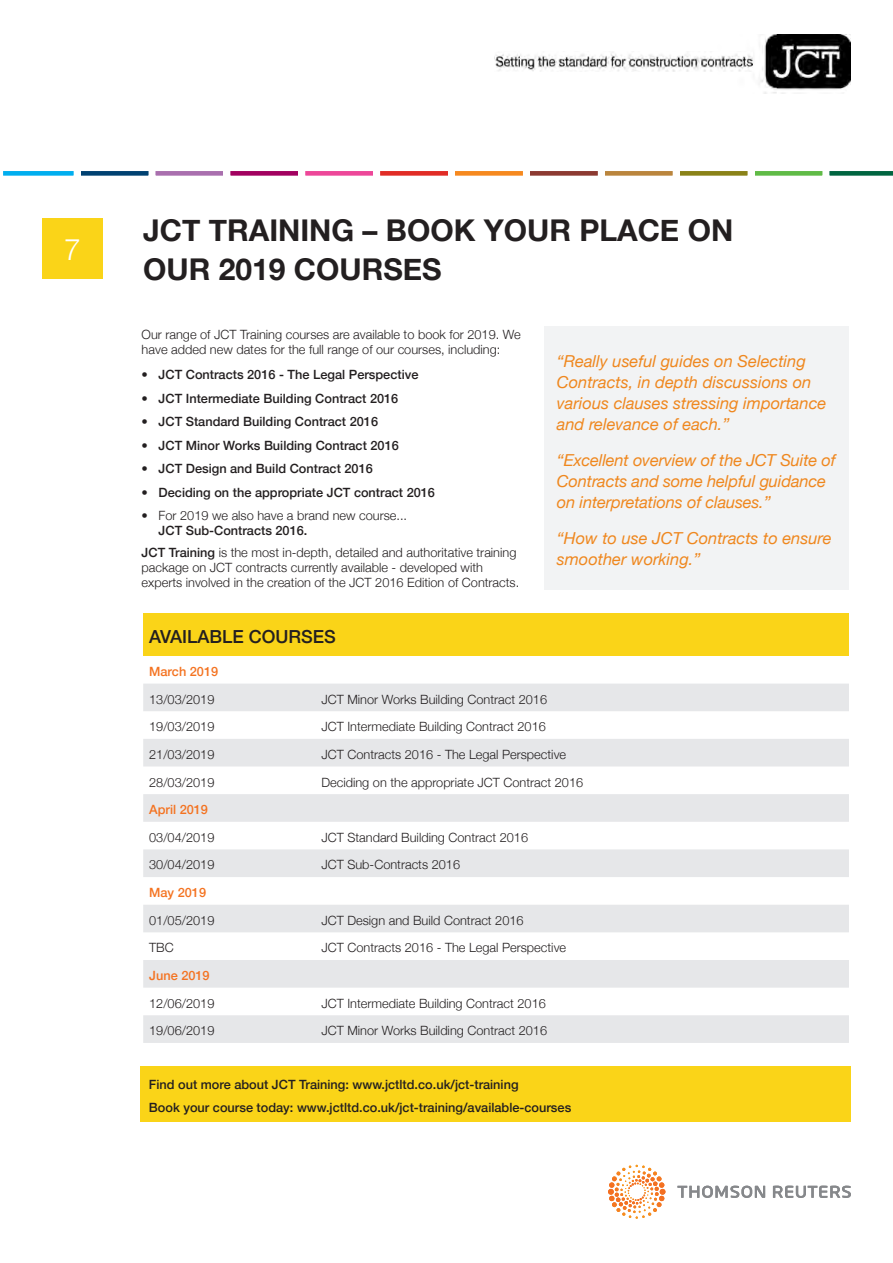
<style>
.page{position:relative;width:893px;height:1263px;background:#fff}
.page>*{position:absolute;margin:0;border:0;box-sizing:border-box;transform-origin:0 0}
.MAINHEADING{font:700 30px/39px "Helvetica Neue";color:#231f20}
.t1{font:300 30px "Helvetica Neue";color:#fff}
.t2{font:500 18px "Helvetica Neue";color:#231f20}
.t3{font:italic 16.5px/21px "Helvetica Neue";color:#ef871e}
.t4{font:300 12.75px/15px "Helvetica Neue";color:#231f20}
.t5{font:500 12.75px "Helvetica Neue";color:#231f20}
.t6{font:500 12.75px "Helvetica Neue";color:#f47321}
.s1{font-weight:500}
</style>
<div class="page">
<img style="left:760px;top:34px;width:90px;height:60px">
<img style="left:494px;top:52px;width:259px;height:20px">
<div style="left:43px;top:218px;width:60px;height:61px;background:#fad418"></div>
<div style="left:81px;top:171px;width:68px;height:5px;background:#004171"></div>
<div style="left:79px;top:170px;width:71px;height:7px;border:1px solid #fff"></div>
<div style="left:455px;top:171px;width:68px;height:5px;background:#f6891f"></div>
<div style="left:453px;top:170px;width:71px;height:7px;border:1px solid #fff"></div>
<div style="left:380px;top:171px;width:68px;height:5px;background:#e12c26"></div>
<div style="left:379px;top:170px;width:71px;height:7px;border:1px solid #fff"></div>
<div style="left:230px;top:171px;width:68px;height:5px;background:#a20160"></div>
<div style="left:229px;top:170px;width:71px;height:7px;border:1px solid #fff"></div>
<div style="left:155px;top:171px;width:68px;height:5px;background:#a96fae"></div>
<div style="left:154px;top:170px;width:71px;height:7px;border:1px solid #fff"></div>
<div style="left:530px;top:171px;width:68px;height:5px;background:#8c3a31"></div>
<div style="left:528px;top:170px;width:71px;height:7px;border:1px solid #fff"></div>
<div style="left:605px;top:171px;width:68px;height:5px;background:#ba853d"></div>
<div style="left:603px;top:170px;width:71px;height:7px;border:1px solid #fff"></div>
<div style="left:305px;top:171px;width:68px;height:5px;background:#ed4799"></div>
<div style="left:304px;top:170px;width:71px;height:7px;border:1px solid #fff"></div>
<div style="left:754px;top:171px;width:68px;height:5px;background:#60bb46"></div>
<div style="left:753px;top:170px;width:71px;height:7px;border:1px solid #fff"></div>
<div style="left:680px;top:171px;width:68px;height:5px;background:#8a8218"></div>
<div style="left:678px;top:170px;width:71px;height:7px;border:1px solid #fff"></div>
<svg style="left:829px;top:171px;width:64px;height:5px"></svg>
<div style="left:3px;top:171px;width:71px;height:5px;background:#00aeef"></div>
<div style="left:2px;top:170px;width:73px;height:7px;border:1px solid #fff"></div>
<svg style="left:677px;top:1185px;width:174px;height:13px"></svg>
<svg style="left:608px;top:1165px;width:57px;height:51px"></svg>
<div style="left:544px;top:326px;width:304px;height:264px;background:#f2f3f4"></div>
<div style="left:143px;top:613px;width:706px;height:43px;background:#fad418"></div>
<svg style="left:143px;top:684px;width:706px;height:359px;fill:#e6e7e9"></svg>
<div style="left:140px;top:1067px;width:710px;height:55px;background:#fad418"></div>
<p class="t1" style="left:64px;top:225px;width:18px">7</p>
<p class="MAINHEADING" style="left:143px;top:212px;width:592px">JCT TRAINING – BOOK YOUR PLACE ON<br>OUR 2019 COURSES</p>
<p class="t4" style="left:142px;top:326px;width:381px">Our range of JCT Training courses are available to book for 2019. We have added new dates for the full range of our courses, including:</p>
<p class="t5" style="left:142px;top:365px;width:278px">• JCT Contracts 2016 - The Legal Perspective</p>
<p class="t5" style="left:142px;top:388px;width:258px">• JCT Intermediate Building Contract 2016</p>
<p class="t5" style="left:142px;top:412px;width:238px">• JCT Standard Building Contract 2016</p>
<p class="t5" style="left:142px;top:435px;width:259px">• JCT Minor Works Building Contract 2016</p>
<p class="t5" style="left:142px;top:459px;width:233px">• JCT Design and Build Contract 2016</p>
<p class="t5" style="left:142px;top:482px;width:295px">• Deciding on the appropriate JCT contract 2016</p>
<p class="t4" style="left:159px;top:507px;width:250px;text-indent:-17px">• For 2019 we also have a brand new course...<br><span class="s1">JCT Sub-Contracts 2016.</span></p>
<p class="t4" style="left:142px;top:544px;width:379px"><span class="s1">JCT Training</span> is the most in-depth, detailed and authoritative training package on JCT contracts currently available - developed with experts involved in the creation of the JCT 2016 Edition of Contracts.</p>
<p class="t3" style="left:557px;top:352px;width:271px">“Really useful guides on Selecting Contracts, in depth discussions on various clauses stressing importance and relevance of each.”</p>
<p class="t3" style="left:557px;top:450px;width:280px">“Excellent overview of the JCT Suite of<br>Contracts and some helpful guidance on interpretations of clauses.”</p>
<p class="t3" style="left:557px;top:528px;width:276px">“How to use JCT Contracts to ensure smoother working.”</p>
<p class="t2" style="left:149px;top:623px;width:188px">AVAILABLE COURSES</p>
<p class="t6" style="left:149px;top:661px;width:70px">March 2019</p>
<p class="t4" style="left:149px;top:691px;width:67px">13/03/2019</p>
<p class="t4" style="left:321px;top:691px;width:227px">JCT Minor Works Building Contract 2016</p>
<p class="t4" style="left:149px;top:718px;width:67px">19/03/2019</p>
<p class="t4" style="left:321px;top:718px;width:226px">JCT Intermediate Building Contract 2016</p>
<p class="t4" style="left:149px;top:746px;width:67px">21/03/2019</p>
<p class="t4" style="left:321px;top:746px;width:246px">JCT Contracts 2016 - The Legal Perspective</p>
<p class="t4" style="left:149px;top:773px;width:67px">28/03/2019</p>
<p class="t4" style="left:321px;top:773px;width:263px">Deciding on the appropriate JCT Contract 2016</p>
<p class="t6" style="left:149px;top:799px;width:60px">April 2019</p>
<p class="t4" style="left:149px;top:829px;width:67px">03/04/2019</p>
<p class="t4" style="left:321px;top:829px;width:208px">JCT Standard Building Contract 2016</p>
<p class="t4" style="left:149px;top:856px;width:67px">30/04/2019</p>
<p class="t4" style="left:321px;top:856px;width:140px">JCT Sub-Contracts 2016</p>
<p class="t6" style="left:149px;top:882px;width:58px">May 2019</p>
<p class="t4" style="left:149px;top:912px;width:67px">01/05/2019</p>
<p class="t4" style="left:321px;top:912px;width:204px">JCT Design and Build Contract 2016</p>
<p class="t4" style="left:149px;top:939px;width:26px">TBC</p>
<p class="t4" style="left:321px;top:939px;width:246px">JCT Contracts 2016 - The Legal Perspective</p>
<p class="t6" style="left:149px;top:965px;width:62px">June 2019</p>
<p class="t4" style="left:149px;top:995px;width:67px">12/06/2019</p>
<p class="t4" style="left:321px;top:995px;width:226px">JCT Intermediate Building Contract 2016</p>
<p class="t4" style="left:149px;top:1022px;width:67px">19/06/2019</p>
<p class="t4" style="left:321px;top:1022px;width:227px">JCT Minor Works Building Contract 2016</p>
<p class="t5" style="left:149px;top:1074px;width:371px">Find out more about JCT Training: www.jctltd.co.uk/jct-training</p>
<p class="t5" style="left:149px;top:1097px;width:424px">Book your course today: www.jctltd.co.uk/jct-training/available-courses</p>
</div>
